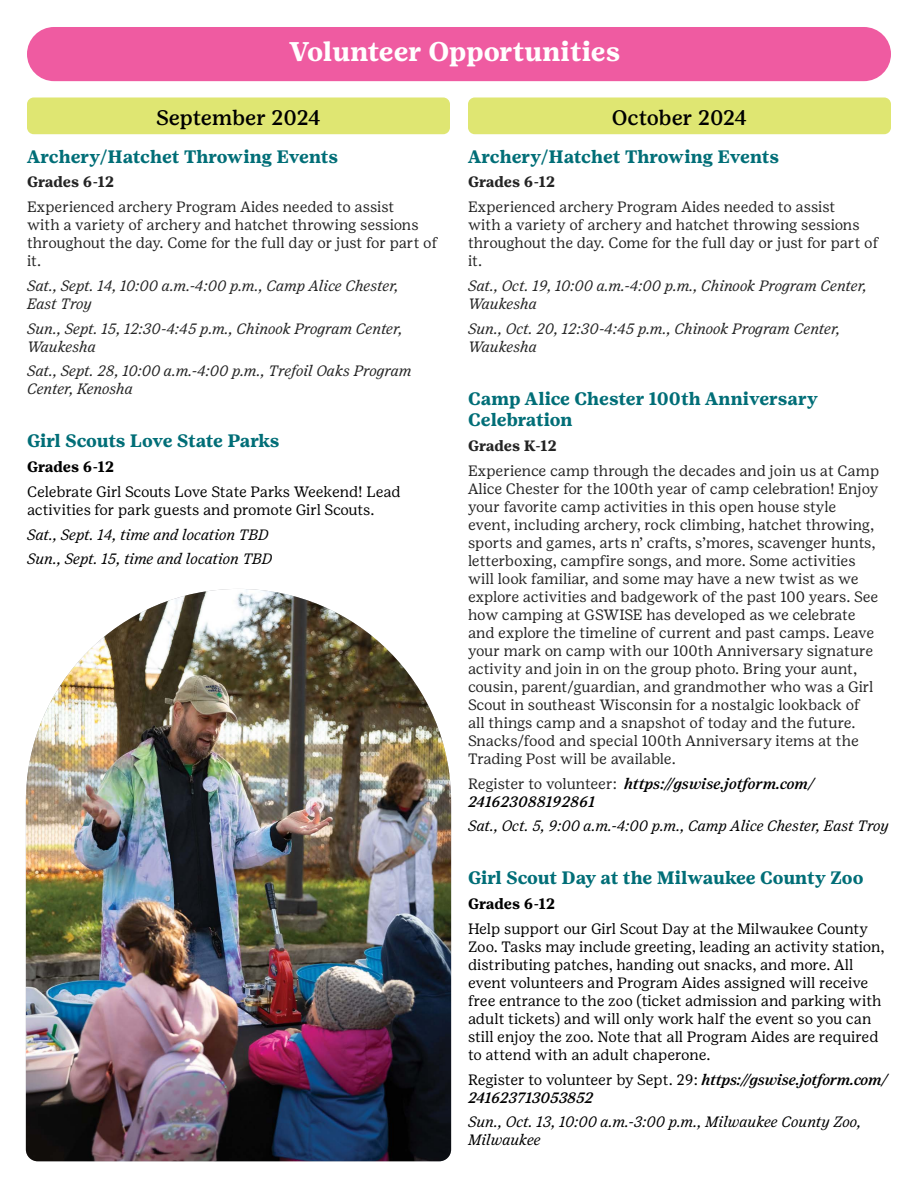
<style>
.page{position:relative;width:918px;height:1188px;background:#fff}
.page>*{position:absolute;margin:0;border:0;box-sizing:border-box;transform-origin:0 0}
.t1{font:700 27px "Girl Scout Text";color:#fff}
.t2{font:500 21px "Girl Scout Text";letter-spacing:-.01em;color:#000}
.t3{font:700 18px/21.6px "Girl Scout Text";letter-spacing:-.01em;color:#016e77}
.t4{font:15px/18px "Girl Scout Text";color:#242424}
.t5{font:15px/18px "Girl Scout Text";letter-spacing:-.005em;color:#000}
.t6{font:italic 15px/18px "Girl Scout Text";color:#242424}
.t7{font:italic 15px/24.8px "Girl Scout Text";color:#000}
.t8{font:italic 500 15px/18px "Girl Scout Text";letter-spacing:-.005em;color:#000}
.t9{font:700 15px "Girl Scout Text";letter-spacing:-.015em;color:#242424}
.t10{font:700 15px "Girl Scout Text";letter-spacing:-.015em;color:#000}
.s1{font-weight:400;font-style:normal;color:#242424}
.s2{font-weight:400;font-style:normal}
</style>
<div class="page">
<div style="left:27px;top:27px;width:864px;height:54px;background:#ef5ba1;border-radius:27px"></div>
<div style="left:27px;top:98px;width:423px;height:36px;background:#dfe672;border-radius:7px"></div>
<div style="left:468px;top:98px;width:423px;height:36px;background:#dfe672;border-radius:7px"></div>
<img style="left:26px;top:589px;width:425px;height:572px">
<h1 class="t1" style="left:289px;top:36px;width:333px">Volunteer Opportunities</h1>
<h2 class="t2" style="left:156px;top:105px;width:166px">September 2024</h2>
<p class="t3" style="left:27px;top:145px;width:313px">Archery/Hatchet Throwing Events</p>
<p class="t9" style="left:27px;top:173px;width:89px">Grades 6-12</p>
<p class="t4" style="left:27px;top:198px;width:412px">Experienced archery Program Aides needed to assist<br>with a variety of archery and hatchet throwing sessions throughout the day. Come for the full day or just for part of it.</p>
<p class="t6" style="left:27px;top:277px;width:373px">Sat., Sept. 14, 10:00 a.m.-4:00 p.m., Camp Alice Chester,<br>East Troy</p>
<p class="t6" style="left:27px;top:319px;width:377px">Sun., Sept. 15, 12:30-4:45 p.m., Chinook Program Center,<br>Waukesha</p>
<p class="t6" style="left:27px;top:362px;width:386px">Sat., Sept. 28, 10:00 a.m.-4:00 p.m., Trefoil Oaks Program<br>Center, Kenosha</p>
<p class="t3" style="left:27px;top:430px;width:254px">Girl Scouts Love State Parks</p>
<p class="t10" style="left:27px;top:458px;width:89px">Grades 6-12</p>
<p class="t5" style="left:27px;top:483px;width:375px">Celebrate Girl Scouts Love State Parks Weekend! Lead activities for park guests and promote Girl Scouts.</p>
<p class="t7" style="left:27px;top:522px;width:247px">Sat., Sept. 14, time and location TBD<br>Sun., Sept. 15, time and location TBD</p>
<h2 class="t2" style="left:612px;top:105px;width:137px">October 2024</h2>
<p class="t3" style="left:468px;top:145px;width:313px">Archery/Hatchet Throwing Events</p>
<p class="t9" style="left:468px;top:173px;width:89px">Grades 6-12</p>
<p class="t4" style="left:468px;top:198px;width:412px">Experienced archery Program Aides needed to assist<br>with a variety of archery and hatchet throwing sessions throughout the day. Come for the full day or just for part of it.</p>
<p class="t6" style="left:468px;top:277px;width:400px">Sat., Oct. 19, 10:00 a.m.-4:00 p.m., Chinook Program Center,<br>Waukesha</p>
<p class="t6" style="left:468px;top:319px;width:374px">Sun., Oct. 20, 12:30-4:45 p.m., Chinook Program Center,<br>Waukesha</p>
<p class="t3" style="left:468px;top:387px;width:351px">Camp Alice Chester 100th Anniversary<br>Celebration</p>
<p class="t9" style="left:468px;top:437px;width:90px">Grades K-12</p>
<p class="t4" style="left:468px;top:462px;width:413px">Experience camp through the decades and join us at Camp Alice Chester for the 100th year of camp celebration! Enjoy your favorite camp activities in this open house style event, including archery, rock climbing, hatchet throwing, sports and games, arts n’ crafts, s’mores, scavenger hunts, letterboxing, campfire songs, and more. Some activities will look familiar, and some may have a new twist as we explore activities and badgework of the past 100 years. See how camping at GSWISE has developed as we celebrate and explore the timeline of current and past camps. Leave your mark on camp with our 100th Anniversary signature activity and join in on the group photo. Bring your aunt, cousin, parent/guardian, and grandmother who was a Girl Scout in southeast Wisconsin for a nostalgic lookback of all things camp and a snapshot of today and the future.<br>Snacks/food and special 100th Anniversary items at the Trading Post will be available.</p>
<p class="t8" style="left:468px;top:774px;width:348px"><span class="s1">Register to volunteer:</span> https://gswise.jotform.com/<br>241623088192861</p>
<p class="t7" style="left:468px;top:814px;width:422px">Sat., Oct. 5, 9:00 a.m.-4:00 p.m., Camp Alice Chester, East Troy</p>
<p class="t3" style="left:468px;top:867px;width:397px">Girl Scout Day at the Milwaukee County Zoo</p>
<p class="t10" style="left:468px;top:895px;width:89px">Grades 6-12</p>
<p class="t5" style="left:468px;top:920px;width:418px">Help support our Girl Scout Day at the Milwaukee County Zoo. Tasks may include greeting, leading an activity station, distributing patches, handing out snacks, and more. All event volunteers and Program Aides assigned will receive free entrance to the zoo (ticket admission and parking with adult tickets) and will only work half the event so you can still enjoy the zoo. Note that all Program Aides are required to attend with an adult chaperone.</p>
<p class="t8" style="left:468px;top:1070px;width:421px"><span class="s2">Register to volunteer by Sept. 29:</span> https://gswise.jotform.com/<br>241623713053852</p>
<p class="t7" style="left:468px;top:1113px;width:395px;line-height:18px">Sun., Oct. 13, 10:00 a.m.-3:00 p.m., Milwaukee County Zoo,<br>Milwaukee</p>
</div>
